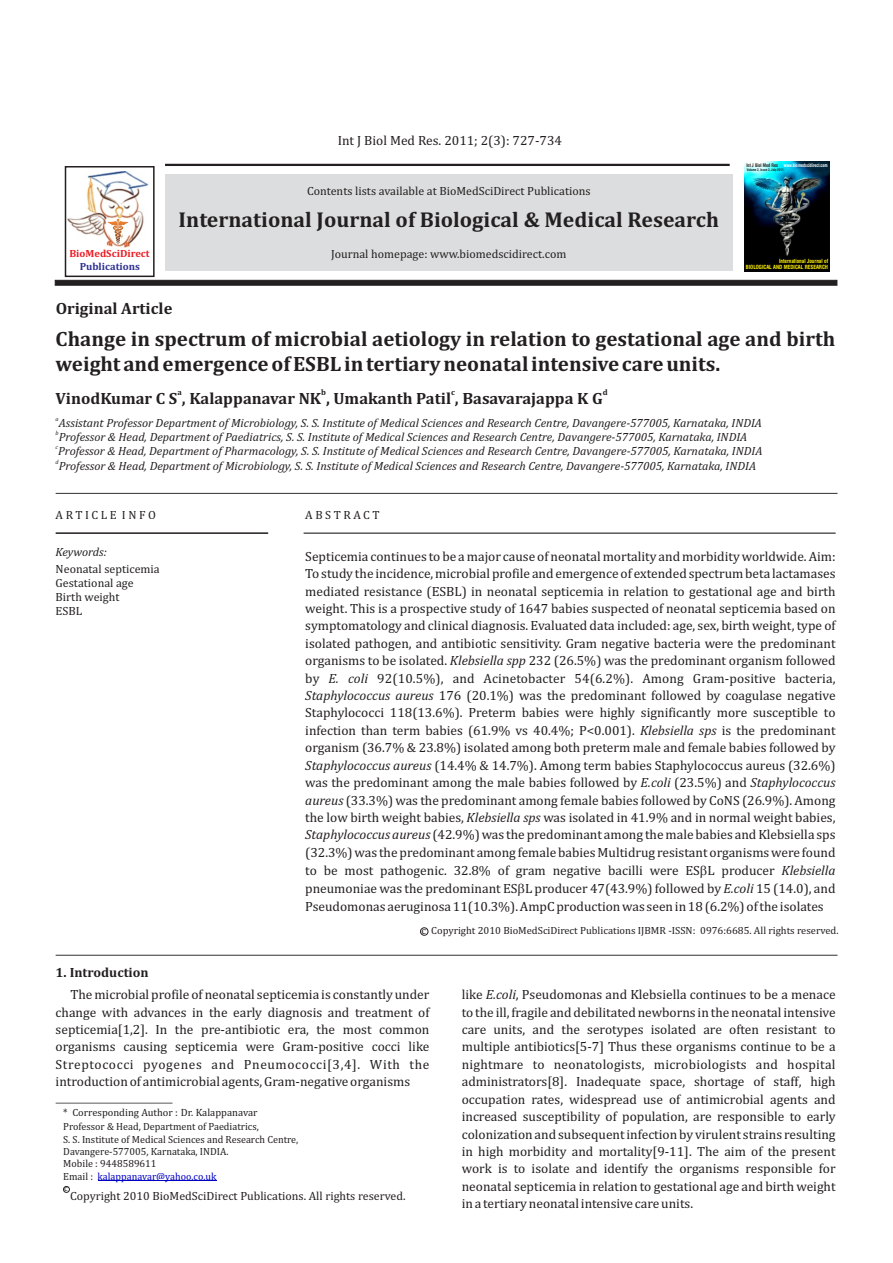
<style>
.page{position:relative;width:893px;height:1263px;background:#fff}
.page>*{position:absolute;margin:0;border:0;box-sizing:border-box;transform-origin:0 0}
.t1{font:700 21.75px "Cambria";color:#231f20}
.t2{font:700 21px/24.6px "Cambria";color:#231f20}
.t3{font:700 16.5px "Cambria";color:#231f20}
.t4{font:13.5px/17.5px "Cambria";color:#231f20;text-align:justify}
.t5{font:700 13.5px "Cambria";color:#231f20}
.t6{font:italic 12px "Cambria";color:#231f20}
.t7{font:12px/14.1px "Cambria";color:#231f20}
.t8{font:12px "Cambria";letter-spacing:.215em;color:#231f20}
.t9{font:10.5px/12.3px "Cambria";color:#231f20}
.t10{font:700 10.5px "Cambria";color:#ed1c24}
.t11{font:700 10.5px "Cambria";color:#2e3092}
.t12{font:700 8.25px "Cambria";color:#231f20}
.t13{font:8.25px "Cambria";color:#231f20}
.t14{font:italic 6px "Cambria";color:#231f20}
.t15{font:700 condensed 5.55px/6.6px "Swiss 721 BT";color:#fff200;text-align:right;scale:.96 1}
.t16{font:700 condensed 4.8px "Swiss 721 BT";color:#fff;scale:.88 1}
.t17{font:700 condensed 3.45px "Swiss 721 BT";color:#231f20;scale:.92 1}
.s1{color:#231f20}
.s2{font-style:italic}
.s3{font-size:10.65px}
.s4{color:#0000c4}
</style>
<div class="page">
<hr style="left:165px;top:164px;width:565px;height:2px;background:#231f20">
<svg style="left:55px;top:280px;width:782px;height:6px"></svg>
<div style="left:165px;top:174px;width:567px;height:96px;background:#dcddde"></div>
<hr style="left:56px;top:493px;width:781px;height:1px;background:#231f20">
<hr style="left:56px;top:955px;width:781px;height:1px;background:#231f20">
<hr style="left:56px;top:533px;width:212px;height:1px;background:#231f20">
<hr style="left:304px;top:533px;width:532px;height:1px;background:#231f20">
<div style="left:65px;top:166px;width:90px;height:111px;border:2px solid #231f20"></div>
<img style="left:68px;top:171px;width:80px;height:77px">
<svg style="left:108px;top:219px;width:20px;height:25px"></svg>
<div style="left:420px;top:927px;width:8px;height:9px;border:1px solid #231f20;border-radius:50%"></div>
<img style="left:744px;top:161px;width:85px;height:111px">
<hr style="left:56px;top:1102px;width:117px;height:2px;background:#231f20">
<hr style="left:98px;top:1180px;width:118px;height:1px;background:#0000c4">
<div style="left:63px;top:1186px;width:7px;height:7px;border:1px solid #231f20;border-radius:50%"></div>
<p class="t4" style="left:338px;top:132px;width:226px">Int J Biol Med Res. 2011; 2(3): 727-734</p>
<p class="t7" style="left:307px;top:184px;width:285px">Contents lists available at BioMedSciDirect Publications</p>
<p class="t10" style="left:69px;top:249px;width:82px">BioMedSciDirect</p>
<p class="t11" style="left:80px;top:262px;width:62px">Publications</p>
<h1 class="t1" style="left:179px;top:210px;width:542px">International Journal of Biological &amp; Medical Research</h1>
<p class="t7" style="left:331px;top:248px;width:237px">Journal homepage: www.biomedscidirect.com</p>
<p class="t3" style="left:56px;top:301px;width:118px">Original Article</p>
<p class="t16" style="left:746px;top:163px;width:94px"><span class="s1">Int J Biol Med Res</span> www.biomedscidirect.com</p>
<p class="t17" style="left:747px;top:169px;width:42px">Volume 2, Issue 3, July 2011</p>
<p class="t15" style="left:746px;top:258px;width:87px">International Journal of<br>BIOLOGICAL AND MEDICAL RESEARCH</p>
<h2 class="t2" style="left:56px;top:328px;width:781px">Change in spectrum of microbial aetiology in relation to gestational age and birth weight and emergence of ESBL in tertiary neonatal intensive care units.</h2>
<p class="t12" style="left:177px;top:389px;width:6px">a</p>
<p class="t12" style="left:321px;top:389px;width:6px">b</p>
<p class="t12" style="left:451px;top:389px;width:5px">c</p>
<p class="t12" style="left:603px;top:389px;width:6px">d</p>
<p class="t3" style="left:56px;top:391px;width:549px">VinodKumar C S , Kalappanavar NK , Umakanth Patil , Basavarajappa K G</p>
<p class="t14" style="left:56px;top:416px;width:5px">a</p>
<p class="t6" style="left:59px;top:417px;width:705px">Assistant Professor Department of Microbiology, S. S. Institute of Medical Sciences and Research Centre, Davangere-577005, Karnataka, INDIA</p>
<p class="t14" style="left:56px;top:430px;width:5px">b</p>
<p class="t6" style="left:59px;top:432px;width:690px">Professor &amp; Head, Department of Paediatrics, S. S. Institute of Medical Sciences and Research Centre, Davangere-577005, Karnataka, INDIA</p>
<p class="t14" style="left:56px;top:445px;width:4px">c</p>
<p class="t6" style="left:58px;top:446px;width:706px">Professor &amp; Head, Department of Pharmacology, S. S. Institute of Medical Sciences and Research Centre, Davangere-577005, Karnataka, INDIA</p>
<p class="t14" style="left:56px;top:459px;width:5px">d</p>
<p class="t6" style="left:59px;top:460px;width:699px">Professor &amp; Head, Department of Microbiology, S. S. Institute of Medical Sciences and Research Centre, Davangere-577005, Karnataka, INDIA</p>
<p class="t8" style="left:56px;top:510px;width:102px">ARTICLE INFO</p>
<p class="t8" style="left:305px;top:510px;width:76px">ABSTRACT</p>
<p class="t6" style="left:56px;top:547px;width:53px">Keywords:</p>
<p class="t4" style="left:305px;top:548px;width:532px">Septicemia continues to be a major cause of neonatal mortality and morbidity worldwide. Aim:<br>To study the incidence, microbial profile and emergence of extended spectrum beta lactamases mediated resistance (ESBL) in neonatal septicemia in relation to gestational age and birth weight. This is a prospective study of 1647 babies suspected of neonatal septicemia based on symptomatology and clinical diagnosis. Evaluated data included: age, sex, birth weight, type of isolated pathogen, and antibiotic sensitivity. Gram negative bacteria were the predominant organisms to be isolated. <span class="s2">Klebsiella spp</span> 232 (26.5%) was the predominant organism followed by <span class="s2">E. coli</span> 92(10.5%), and Acinetobacter 54(6.2%). Among Gram-positive bacteria, <span class="s2">Staphylococcus aureus</span> 176 (20.1%) was the predominant followed by coagulase negative Staphylococci 118(13.6%). Preterm babies were highly significantly more susceptible to infection than term babies (61.9% vs 40.4%; P&lt;0.001). <span class="s2">Klebsiella sps</span> is the predominant organism (36.7% &amp; 23.8%) isolated among both preterm male and female babies followed by <span class="s2">Staphylococcus aureus</span> (14.4% &amp; 14.7%). Among term babies Staphylococcus aureus (32.6%) was the predominant among the male babies followed by <span class="s2">E.coli</span> (23.5%) and <span class="s2">Staphylococcus aureus</span> (33.3%) was the predominant among female babies followed by CoNS (26.9%). Among the low birth weight babies, <span class="s2">Klebsiella sps</span> was isolated in 41.9% and in normal weight babies, <span class="s2">Staphylococcus aureus</span> (42.9%) was the predominant among the male babies and Klebsiella sps (32.3%) was the predominant among female babies Multidrug resistant organisms were found to be most pathogenic. 32.8% of gram negative bacilli were ES L producer <span class="s2">Klebsiella </span>pneumoniae was the predominant ES L producer 47(43.9%) followed by <span class="s2">E.coli</span> 15 (14.0), and Pseudomonas aeruginosa 11(10.3%). AmpC production was seen in 18 (6.2%) of the isolates</p>
<p class="t7" style="left:56px;top:562px;width:106px">Neonatal septicemia<br>Gestational age<br>Birth weight<br>ESBL</p>
<p class="t5" style="left:56px;top:967px;width:95px">1. Introduction</p>
<p class="t9" style="left:421px;top:925px;width:418px">c Copyright 2010 BioMedSciDirect Publications IJBMR -ISSN: 0976:6685. All rights reserved.</p>
<p class="t4" style="left:56px;top:987px;width:375px;text-indent:15px">The microbial profile of neonatal septicemia is constantly under change with advances in the early diagnosis and treatment of septicemia[1,2]. In the pre-antibiotic era, the most common organisms causing septicemia were Gram-positive cocci like Streptococci pyogenes and Pneumococci[3,4]. With the introduction of antimicrobial agents, Gram-negative organisms</p>
<p class="t4" style="left:462px;top:987px;width:375px">like <span class="s2">E.coli</span>, Pseudomonas and Klebsiella continues to be a menace to the ill, fragile and debilitated newborns in the neonatal intensive care units, and the serotypes isolated are often resistant to multiple antibiotics[5-7] Thus these organisms continue to be a nightmare to neonatologists, microbiologists and hospital administrators[8]. Inadequate space, shortage of staff, high occupation rates, widespread use of antimicrobial agents and increased susceptibility of population, are responsible to early colonization and subsequent infection by virulent strains resulting in high morbidity and mortality[9-11]. The aim of the present work is to isolate and identify the organisms responsible for neonatal septicemia in relation to gestational age and birth weight in a tertiary neonatal intensive care units.</p>
<p class="t9" style="left:63px;top:1106px;width:197px;line-height:14.2px">* Corresponding Author : <span class="s3">Dr. Kalappanavar<br></span>Professor &amp; Head, Department of Paediatrics,</p>
<p class="t9" style="left:63px;top:1133px;width:236px">S. S. Institute of Medical Sciences and Research Centre, Davangere-577005, Karnataka, INDIA.<br>Mobile : 9448589611<br>Email : <span class="s4">kalappanavar@yahoo.co.uk</span></p>
<p class="t7" style="left:70px;top:1190px;width:337px">Copyright 2010 BioMedSciDirect Publications. All rights reserved.</p>
<p class="t13" style="left:64px;top:1185px;width:5px">c</p>
</div>
